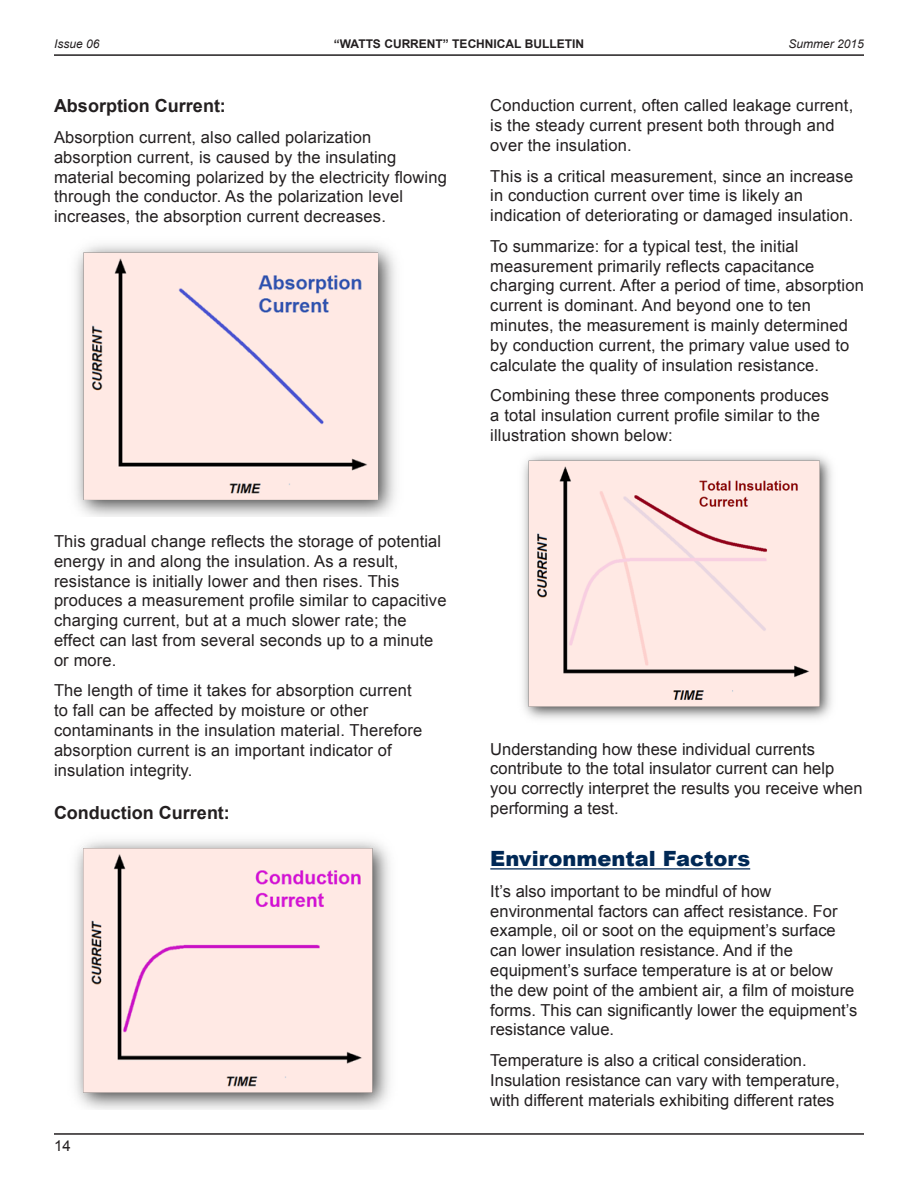
<style>
.page{position:relative;width:918px;height:1188px;background:#fff}
.page>*{position:absolute;margin:0;border:0;box-sizing:border-box;transform-origin:0 0}
.Subhead{font:900 21px "Arial";color:#002855}
.Sub-subhead{font:700 18px "Arial";color:#231f20}
.Body{font:16.5px/19.8px "Arial";letter-spacing:.01em;color:#231f20}
.t1{font:15px "Arial";color:#231f20}
.t2{font:700 12px "Arial";color:#231f20}
.t3{font:italic 12px "Arial";color:#231f20}
</style>
<div class="page">
<hr style="left:54px;top:54px;width:810px;height:2px;background:#231f20">
<hr style="left:54px;top:1133px;width:810px;height:2px;background:#231f20">
<img style="left:75px;top:244px;width:321px;height:272px">
<img style="left:75px;top:840px;width:315px;height:269px">
<hr style="left:490px;top:868px;width:260px;height:2px;background:#002855">
<img style="left:523px;top:455px;width:309px;height:264px">
<p class="t3" style="left:54px;top:36px;width:47px">Issue 06</p>
<p class="t2" style="left:334px;top:35px;width:252px">“WATTS CURRENT” TECHNICAL BULLETIN</p>
<p class="t3" style="left:789px;top:36px;width:77px">Summer 2015</p>
<p class="Sub-subhead" style="left:54px;top:94px;width:173px">Absorption Current:</p>
<p class="Body" style="left:54px;top:128px;width:394px">Absorption current, also called polarization absorption current, is caused by the insulating material becoming polarized by the electricity flowing through the conductor. As the polarization level increases, the absorption current decreases.</p>
<p class="Body" style="left:54px;top:531px;width:394px">This gradual change reflects the storage of potential energy in and along the insulation. As a result, resistance is initially lower and then rises. This produces a measurement profile similar to capacitive charging current, but at a much slower rate; the effect can last from several seconds up to a minute or more.</p>
<p class="Body" style="left:54px;top:681px;width:370px">The length of time it takes for absorption current to fall can be affected by moisture or other contaminants in the insulation material. Therefore absorption current is an important indicator of insulation integrity.</p>
<p class="Sub-subhead" style="left:54px;top:801px;width:177px">Conduction Current:</p>
<p class="t1" style="left:54px;top:1136px;width:18px">14</p>
<p class="Body" style="left:490px;top:96px;width:364px">Conduction current, often called leakage current, is the steady current present both through and over the insulation.</p>
<p class="Body" style="left:490px;top:166px;width:365px">This is a critical measurement, since an increase in conduction current over time is likely an indication of deteriorating or damaged insulation.</p>
<p class="Body" style="left:490px;top:236px;width:375px">To summarize: for a typical test, the initial measurement primarily reflects capacitance charging current. After a period of time, absorption current is dominant. And beyond one to ten minutes, the measurement is mainly determined by conduction current, the primary value used to calculate the quality of insulation resistance.</p>
<p class="Body" style="left:490px;top:386px;width:340px">Combining these three components produces a total insulation current profile similar to the illustration shown below:</p>
<p class="Body" style="left:490px;top:739px;width:374px">Understanding how these individual currents contribute to the total insulator current can help you correctly interpret the results you receive when performing a test.</p>
<p class="Subhead" style="left:490px;top:844px;width:261px">Environmental Factors</p>
<p class="Body" style="left:490px;top:881px;width:369px">It’s also important to be mindful of how environmental factors can affect resistance. For example, oil or soot on the equipment’s surface can lower insulation resistance. And if the equipment’s surface temperature is at or below the dew point of the ambient air, a film of moisture forms. This can significantly lower the equipment’s resistance value.</p>
<p class="Body" style="left:490px;top:1051px;width:351px">Temperature is also a critical consideration.<br>Insulation resistance can vary with temperature, with different materials exhibiting different rates</p>
</div>
